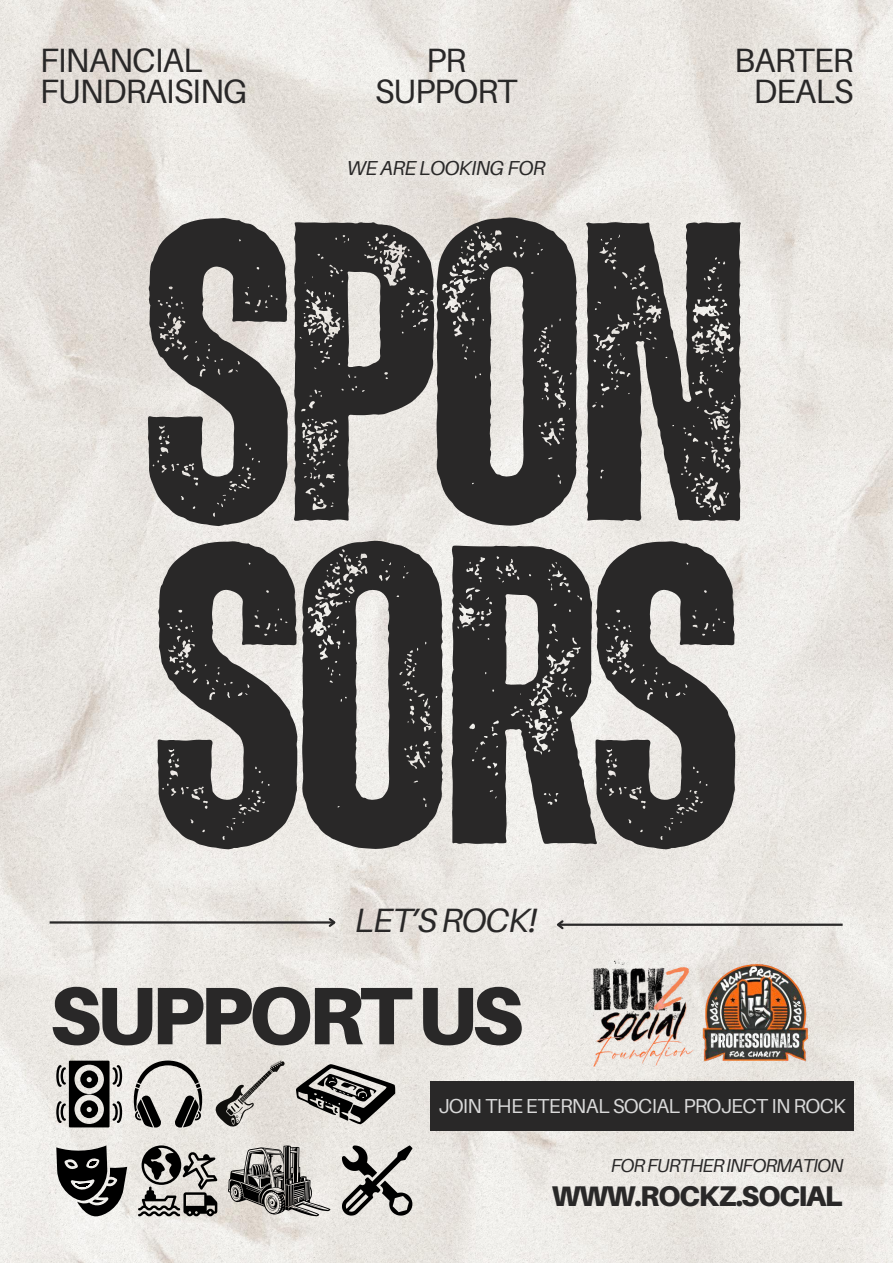
<style>
.page{position:relative;width:893px;height:1263px;background:#fff}
.page>*{position:absolute;margin:0;border:0;box-sizing:border-box;transform-origin:0 0}
.t1{font:700 425.85px/323.2px "Zuume Rough";letter-spacing:-.03em;color:#292828}
.t2{font:900 81.68px "Aileron";letter-spacing:-.05em;color:#292828}
.t3{font:33.75px/30.4px "Aileron";letter-spacing:-.035em;color:#292828;text-align:center}
.t4{font:italic 33.75px "Aileron";letter-spacing:-.035em;color:#292828}
.t5{font:900 28.5px "Aileron";letter-spacing:-.05em;color:#292828}
.t6{font:20.25px "Aileron";letter-spacing:-.035em;color:#d9d9d9}
.t7{font:italic 20.25px "Aileron";letter-spacing:-.035em;color:#292828}
.t8{font:italic 18.75px "Aileron";letter-spacing:-.05em;color:#292828}
</style>
<div class="page">
<img style="left:0;top:0;width:893px;height:1263px">
<hr style="left:50px;top:921px;width:284px;height:2px;background:#292828">
<svg style="left:327px;top:916px;width:11px;height:13px"></svg>
<hr style="left:558px;top:923px;width:284px;height:3px;background:#292828">
<svg style="left:554px;top:918px;width:11px;height:13px"></svg>
<div style="left:430px;top:1081px;width:423px;height:50px;background:#292828"></div>
<svg style="left:228px;top:1145px;width:102px;height:71px;background:#969490"></svg>
<svg style="left:133px;top:1060px;width:70px;height:67px;background:#a3a19d"></svg>
<svg style="left:56px;top:1061px;width:66px;height:66px;background:#757371"></svg>
<svg style="left:296px;top:1064px;width:99px;height:60px;background:#8f8d8a"></svg>
<svg style="left:213px;top:1060px;width:72px;height:67px;background:#c3bfba"></svg>
<svg style="left:138px;top:1145px;width:79px;height:71px;background:#908e8a"></svg>
<svg style="left:56px;top:1145px;width:71px;height:71px;background:#686765"></svg>
<svg style="left:342px;top:1145px;width:70px;height:70px;background:#979692"></svg>
<img style="left:579px;top:959px;width:238px;height:111px">
<p class="t3" style="left:40px;top:44px;width:209px;text-align:left">FINANCIAL<br>FUNDRAISING</p>
<p class="t3" style="left:734px;top:44px;width:121px">BARTER<br>DEALS</p>
<p class="t3" style="left:375px;top:44px;width:144px">PR<br>SUPPORT</p>
<p class="t7" style="left:347px;top:156px;width:200px">WE ARE LOOKING FOR</p>
<h1 class="t1" style="left:141px;top:231px;width:613px">SPON<br>SORS</h1>
<p class="t4" style="left:355px;top:899px;width:184px">LET’S ROCK!</p>
<h2 class="t2" style="left:50px;top:965px;width:475px">SUPPORTUS</h2>
<p class="t6" style="left:438px;top:1093px;width:409px">JOIN THE ETERNAL SOCIAL PROJECT IN ROCK</p>
<p class="t8" style="left:611px;top:1154px;width:234px">FORFURTHERINFORMATION</p>
<p class="t5" style="left:551px;top:1178px;width:292px">WWW.ROCKZ.SOCIAL</p>
</div>
